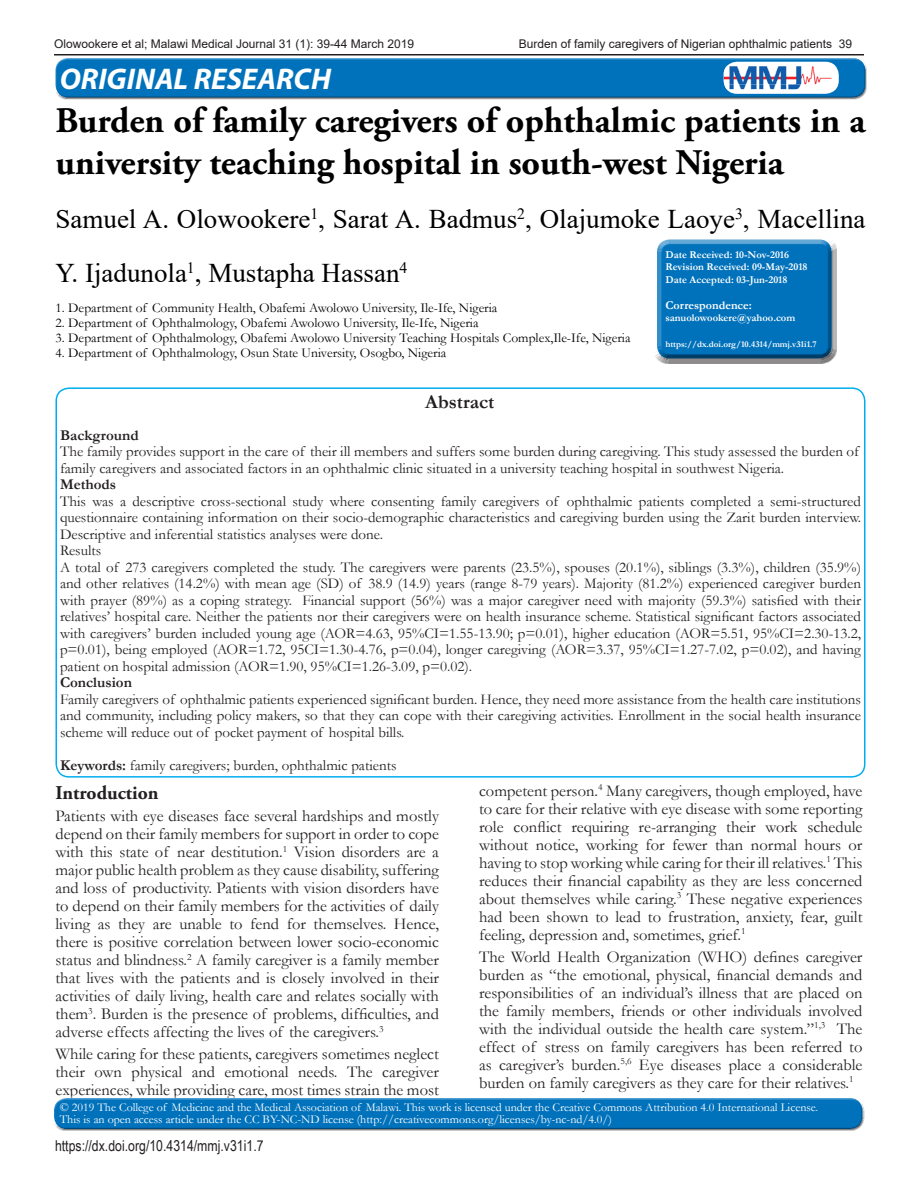
<style>
.page{position:relative;width:918px;height:1188px;background:#fff}
.page>*{position:absolute;margin:0;border:0;box-sizing:border-box;transform-origin:0 0}
.t1{font:700 36px/42px "Adobe Garamond Pro";color:#000}
.t2{font:italic 700 30px "Myriad Pro";color:#fff}
.t3{font:27px/54px "Times New Roman";color:#000}
.MMJ_Heading_1{font:700 19.5px "Adobe Garamond Pro";color:#231f20}
.MMJ_Main_Abstract_He{font:700 19.5px "Garamond";color:#231f20}
.MMJ_Body_Text{font:16.5px/18px "Garamond";color:#231f20;text-align:justify}
.MMJ_Abstract_Text{font:15px/16.5px "Garamond";color:#231f20;text-align:justify}
.t4{font:15px "Arial Narrow";color:#231f20}
.MMJ_Abstract_Text-2{font:700 15px "Garamond";color:#231f20}
.t5{font:13.5px "Garamond";color:#000}
.t6{font:12px/12px "Garamond";color:#fff}
.t7{font:12px "Arial";color:#231f20}
.t8{font:700 12px "Garamond";color:#fff}
.t9{font:700 10.5px/12.8px "Garamond";color:#fff}
.t10{font:700 9px "Garamond";color:#fff}
.s1{font-weight:700}
</style>
<div class="page">
<hr style="left:54px;top:54px;width:810px;height:2px;background:#231f20">
<div style="left:55px;top:387px;width:810px;height:391px;border:2px solid #00aeef;border-radius:13px"></div>
<div style="left:54px;top:56px;width:813px;height:39px;background:#fff;opacity:.75"></div>
<div style="left:54px;top:62px;width:813px;height:37px;background:#231f20;opacity:.75"></div>
<div style="left:724px;top:62px;width:115px;height:32px;background:#fff;border-radius:14px"></div>
<img style="left:724px;top:66px;width:107px;height:23px">
<div style="left:52px;top:1096px;width:812px;height:30px;background:#fff;opacity:.75"></div>
<div style="left:52px;top:1102px;width:812px;height:29px;background:#231f20;opacity:.75"></div>
<div style="left:652px;top:235px;width:185px;height:119px;background:#fff;opacity:.75"></div>
<div style="left:652px;top:240px;width:185px;height:124px;background:#231f20;opacity:.75"></div>
<p class="t7" style="left:54px;top:36px;width:362px">Olowookere et al; Malawi Medical Journal 31 (1): 39-44 March 2019</p>
<p class="t7" style="left:519px;top:36px;width:335px">Burden of family caregivers of Nigerian ophthalmic patients 39</p>
<h2 class="t2" style="left:60px;top:59px;width:273px">ORIGINAL RESEARCH</h2>
<p class="t1" style="left:56px;top:100px;width:811px">Burden of family caregivers of ophthalmic patients in a university teaching hospital in south-west Nigeria</p>
<p class="t3" style="left:56px;top:191px;width:812px">Samuel A. Olowookere<sup>1</sup>, Sarat A. Badmus<sup>2</sup>, Olajumoke Laoye<sup>3</sup>, Macellina<br>Y. Ijadunola<sup>1</sup>, Mustapha Hassan<sup>4</sup></p>
<p class="t5" style="left:56px;top:298px;width:443px">1. Department of Community Health, Obafemi Awolowo University, Ile-Ife, Nigeria</p>
<p class="t5" style="left:56px;top:313px;width:425px">2. Department of Ophthalmology, Obafemi Awolowo University, Ile-Ife, Nigeria</p>
<p class="t5" style="left:56px;top:328px;width:577px">3. Department of Ophthalmology, Obafemi Awolowo University Teaching Hospitals Complex,Ile-Ife, Nigeria</p>
<p class="t5" style="left:56px;top:343px;width:392px">4. Department of Ophthalmology, Osun State University, Osogbo, Nigeria</p>
<p class="MMJ_Main_Abstract_He" style="left:425px;top:389px;width:71px">Abstract</p>
<p class="MMJ_Abstract_Text-2" style="left:60px;top:425px;width:80px">Background</p>
<p class="MMJ_Abstract_Text" style="left:60px;top:443px;width:801px">The family provides support in the care of their ill members and suffers some burden during caregiving. This study assessed the burden of family caregivers and associated factors in an ophthalmic clinic situated in a university teaching hospital in southwest Nigeria.</p>
<p class="MMJ_Abstract_Text-2" style="left:60px;top:474px;width:58px">Methods</p>
<p class="MMJ_Abstract_Text" style="left:60px;top:492px;width:803px">This was a descriptive cross-sectional study where consenting family caregivers of ophthalmic patients completed a semi-structured questionnaire containing information on their socio-demographic characteristics and caregiving burden using the Zarit burden interview.<br>Descriptive and inferential statistics analyses were done.</p>
<p class="MMJ_Abstract_Text" style="left:60px;top:542px;width:43px">Results</p>
<p class="MMJ_Abstract_Text" style="left:60px;top:558px;width:803px">A total of 273 caregivers completed the study. The caregivers were parents (23.5%), spouses (20.1%), siblings (3.3%), children (35.9%) and other relatives (14.2%) with mean age (SD) of 38.9 (14.9) years (range 8-79 years). Majority (81.2%) experienced caregiver burden with prayer (89%) as a coping strategy. Financial support (56%) was a major caregiver need with majority (59.3%) satisfied with their relatives’ hospital care. Neither the patients nor their caregivers were on health insurance scheme. Statistical significant factors associated with caregivers’ burden included young age (AOR=4.63, 95%CI=1.55-13.90; p=0.01), higher education (AOR=5.51, 95%CI=2.30-13.2, p=0.01), being employed (AOR=1.72, 95CI=1.30-4.76, p=0.04), longer caregiving (AOR=3.37, 95%CI=1.27-7.02, p=0.02), and having patient on hospital admission (AOR=1.90, 95%CI=1.26-3.09, p=0.02).</p>
<p class="MMJ_Abstract_Text-2" style="left:60px;top:672px;width:74px">Conclusion</p>
<p class="MMJ_Abstract_Text" style="left:60px;top:690px;width:803px">Family caregivers of ophthalmic patients experienced significant burden. Hence, they need more assistance from the health care institutions and community, including policy makers, so that they can cope with their caregiving activities. Enrollment in the social health insurance scheme will reduce out of pocket payment of hospital bills.</p>
<p class="MMJ_Abstract_Text" style="left:60px;top:756px;width:338px"><span class="s1">Keywords:</span> family caregivers; burden, ophthalmic patients</p>
<p class="MMJ_Heading_1" style="left:56px;top:781px;width:105px">Introduction</p>
<p class="MMJ_Body_Text" style="left:56px;top:807px;width:385px">Patients with eye diseases face several hardships and mostly depend on their family members for support in order to cope with this state of near destitution.<sup>1</sup> Vision disorders are a major public health problem as they cause disability, suffering and loss of productivity. Patients with vision disorders have to depend on their family members for the activities of daily living as they are unable to fend for themselves. Hence, there is positive correlation between lower socio-economic status and blindness.<sup>2</sup> A family caregiver is a family member that lives with the patients and is closely involved in their activities of daily living, health care and relates socially with them<sup>3</sup>. Burden is the presence of problems, difficulties, and adverse effects affecting the lives of the caregivers.<sup>3</sup></p>
<p class="MMJ_Body_Text" style="left:56px;top:1045px;width:385px">While caring for these patients, caregivers sometimes neglect their own physical and emotional needs. The caregiver experiences, while providing care, most times strain the most</p>
<p class="t9" style="left:666px;top:248px;width:143px">Date Received: 10-Nov-2016<br>Revision Received: 09-May-2018<br>Date Accepted: 03-Jun-2018</p>
<p class="t8" style="left:666px;top:297px;width:88px">Correspondence:</p>
<p class="t9" style="left:666px;top:312px;width:131px">sanuolowookere@yahoo.com</p>
<p class="t10" style="left:666px;top:338px;width:153px">https://dx.doi.org/10.4314/mmj.v31i1.7</p>
<p class="MMJ_Body_Text" style="left:479px;top:781px;width:385px">competent person.<sup>4</sup> Many caregivers, though employed, have to care for their relative with eye disease with some reporting role conflict requiring re-arranging their work schedule without notice, working for fewer than normal hours or having to stop working while caring for their ill relatives.<sup>1</sup> This reduces their financial capability as they are less concerned about themselves while caring.<sup>3</sup> These negative experiences had been shown to lead to frustration, anxiety, fear, guilt feeling, depression and, sometimes, grief.<sup>1</sup></p>
<p class="MMJ_Body_Text" style="left:479px;top:947px;width:385px">The World Health Organization (WHO) defines caregiver burden as “the emotional, physical, financial demands and responsibilities of an individual’s illness that are placed on the family members, friends or other individuals involved with the individual outside the health care system.”<sup>1,3</sup> The effect of stress on family caregivers has been referred to as caregiver’s burden.<sup>5,6</sup> Eye diseases place a considerable burden on family caregivers as they care for their relatives.<sup>1</sup></p>
<p class="t6" style="left:60px;top:1101px;width:760px">© 2019 The College of Medicine and the Medical Association of Malawi. This work is licensed under the Creative Commons Attribution 4.0 International License.<br>This is an open access article under the CC BY-NC-ND license (http://creativecommons.org/licenses/by-nc-nd/4.0/)</p>
<p class="t4" style="left:55px;top:1134px;width:210px">https://dx.doi.org/10.4314/mmj.v31i1.7</p>
</div>
